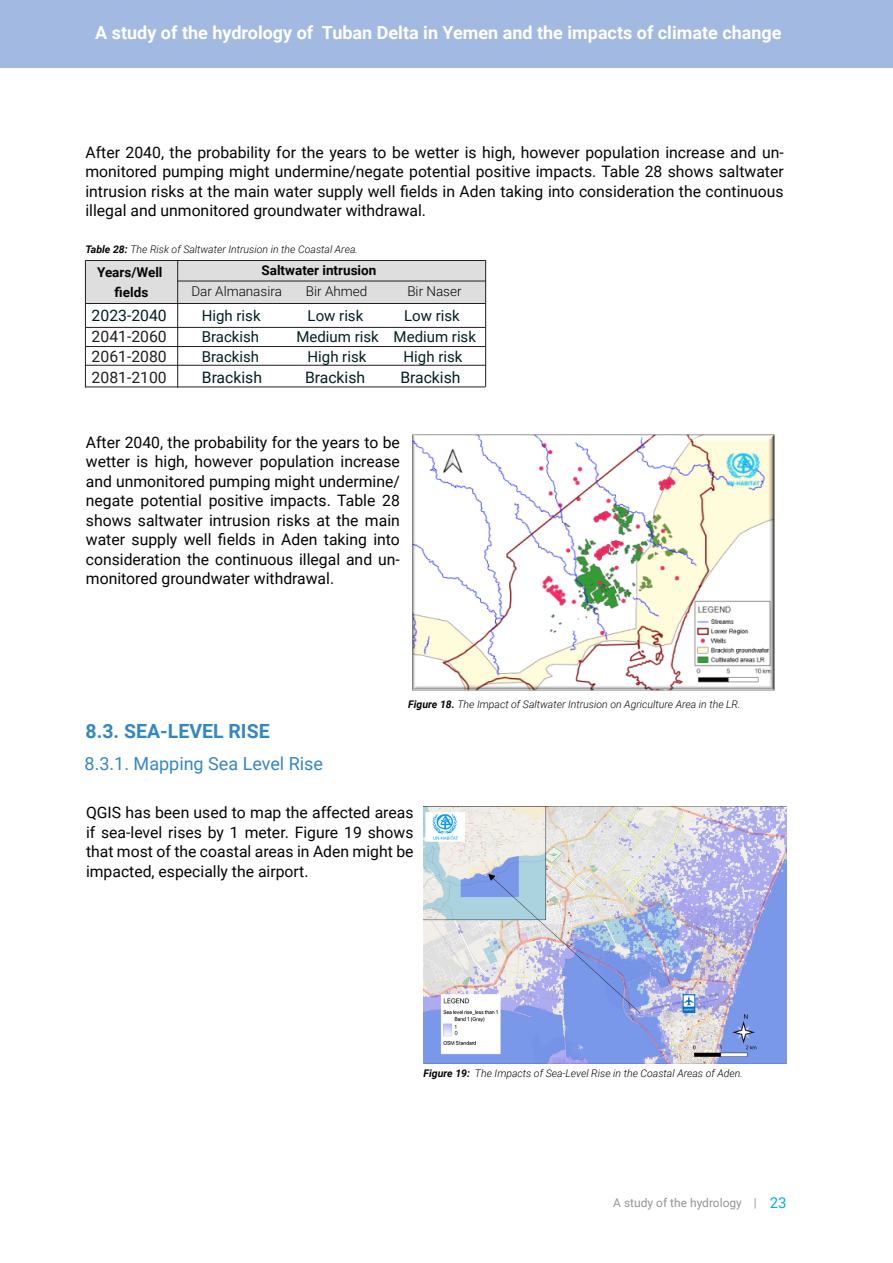
<style>
.page{position:relative;width:893px;height:1263px;background:#fff}
.page>*{position:absolute;margin:0;border:0;box-sizing:border-box;transform-origin:0 0}
.t1{font:700 19.5px "Roboto";color:#3587c2}
.t2{font:700 18px "Roboto";color:#fff}
.t3{font:18px "Roboto";color:#3587c2}
.t4{font:15.75px/19.5px "Roboto";color:#040503;text-align:justify}
.t5{font:15.75px "Roboto";color:#041f22}
.t6{font:15.75px "Roboto";color:#231f20}
.t7{font:15px "Roboto";color:#041f22}
.t8{font:700 13.5px "Roboto";color:#040503}
.t9{font:300 13.5px "Roboto";color:#040503}
.t10{font:12px "Roboto";color:#939598}
.t11{font:italic 300 10.5px "Roboto";color:#040503}
.s1{font-weight:700}
.s2{font-size:15px;color:#00b4e3}
</style>
<div class="page">
<div style="left:0;top:0;width:892px;height:67px;background:#a2b9e2"></div>
<div style="left:85px;top:261px;width:401px;height:43px;background:#dedede"></div>
<hr style="left:86px;top:260px;width:400px;height:1px;background:#231f20">
<hr style="left:178px;top:281px;width:308px;height:1px;background:#231f20">
<hr style="left:86px;top:303px;width:399px;height:1px;background:#231f20">
<hr style="left:177px;top:260px;width:1px;height:127px;background:#231f20">
<hr style="left:85px;top:260px;width:1px;height:127px;background:#231f20">
<hr style="left:85px;top:327px;width:400px;height:1px;background:#231f20">
<hr style="left:85px;top:346px;width:400px;height:1px;background:#231f20">
<hr style="left:85px;top:365px;width:400px;height:1px;background:#231f20">
<hr style="left:85px;top:387px;width:400px;height:1px;background:#231f20">
<hr style="left:485px;top:260px;width:1px;height:127px;background:#231f20">
<img style="left:412px;top:434px;width:363px;height:257px">
<img style="left:423px;top:806px;width:363px;height:257px">
<p class="t2" style="left:95px;top:20px;width:688px">A study of the hydrology of Tuban Delta in Yemen and the impacts of climate change</p>
<p class="t4" style="left:85px;top:142px;width:700px">After 2040, the probability for the years to be wetter is high, however population increase and un&shy;monitored pumping might undermine/negate potential positive impacts. Table 28 shows saltwater intrusion risks at the main water supply well fields in Aden taking into consideration the continuous illegal and unmonitored groundwater withdrawal.</p>
<p class="t11" style="left:85px;top:242px;width:274px"><span class="s1">Table 28:</span> The Risk of Saltwater Intrusion in the Coastal Area.</p>
<p class="t8" style="left:97px;top:263px;width:67px">Years/Well</p>
<p class="t8" style="left:261px;top:261px;width:116px">Saltwater intrusion</p>
<p class="t8" style="left:115px;top:283px;width:35px">fields</p>
<p class="t9" style="left:191px;top:282px;width:92px">Dar Almanasira</p>
<p class="t9" style="left:306px;top:282px;width:63px">Bir Ahmed</p>
<p class="t9" style="left:407px;top:282px;width:56px">Bir Naser</p>
<p class="t5" style="left:92px;top:305px;width:77px">2023-2040</p>
<p class="t7" style="left:202px;top:305px;width:60px">High risk</p>
<p class="t7" style="left:308px;top:305px;width:57px">Low risk</p>
<p class="t7" style="left:404px;top:305px;width:57px">Low risk</p>
<p class="t6" style="left:92px;top:326px;width:77px">2041-2060</p>
<p class="t7" style="left:202px;top:326px;width:59px">Brackish</p>
<p class="t7" style="left:296px;top:326px;width:181px">Medium risk Medium risk</p>
<p class="t6" style="left:92px;top:345px;width:77px">2061-2080</p>
<p class="t7" style="left:202px;top:346px;width:59px">Brackish</p>
<p class="t7" style="left:308px;top:346px;width:60px">High risk</p>
<p class="t7" style="left:404px;top:346px;width:60px">High risk</p>
<p class="t6" style="left:92px;top:366px;width:77px">2081-2100</p>
<p class="t5" style="left:202px;top:366px;width:62px">Brackish</p>
<p class="t5" style="left:305px;top:366px;width:62px">Brackish</p>
<p class="t5" style="left:400px;top:366px;width:62px">Brackish</p>
<p class="t4" style="left:86px;top:432px;width:315px">After 2040, the probability for the years to be wetter is high, however population increase and unmonitored pumping might undermine/ negate potential positive impacts. Table 28 shows saltwater intrusion risks at the main water supply well fields in Aden taking into consideration the continuous illegal and un&shy;monitored groundwater withdrawal.</p>
<p class="t1" style="left:86px;top:717px;width:186px">8.3. SEA-LEVEL RISE</p>
<p class="t3" style="left:85px;top:751px;width:240px">8.3.1. Mapping Sea Level Rise</p>
<p class="t11" style="left:408px;top:697px;width:334px"><span class="s1">Figure 18.</span> The Impact of Saltwater Intrusion on Agriculture Area in the LR.</p>
<p class="t4" style="left:86px;top:802px;width:329px">QGIS has been used to map the affected areas if sea-level rises by 1 meter. Figure 19 shows that most of the coastal areas in Aden might be impacted, especially the airport.</p>
<p class="t11" style="left:423px;top:1065px;width:321px"><span class="s1">Figure 19:</span> The Impacts of Sea-Level Rise in the Coastal Areas of Aden.</p>
<p class="t10" style="left:613px;top:1194px;width:175px">A study of the hydrology | <span class="s2">23</span></p>
</div>
